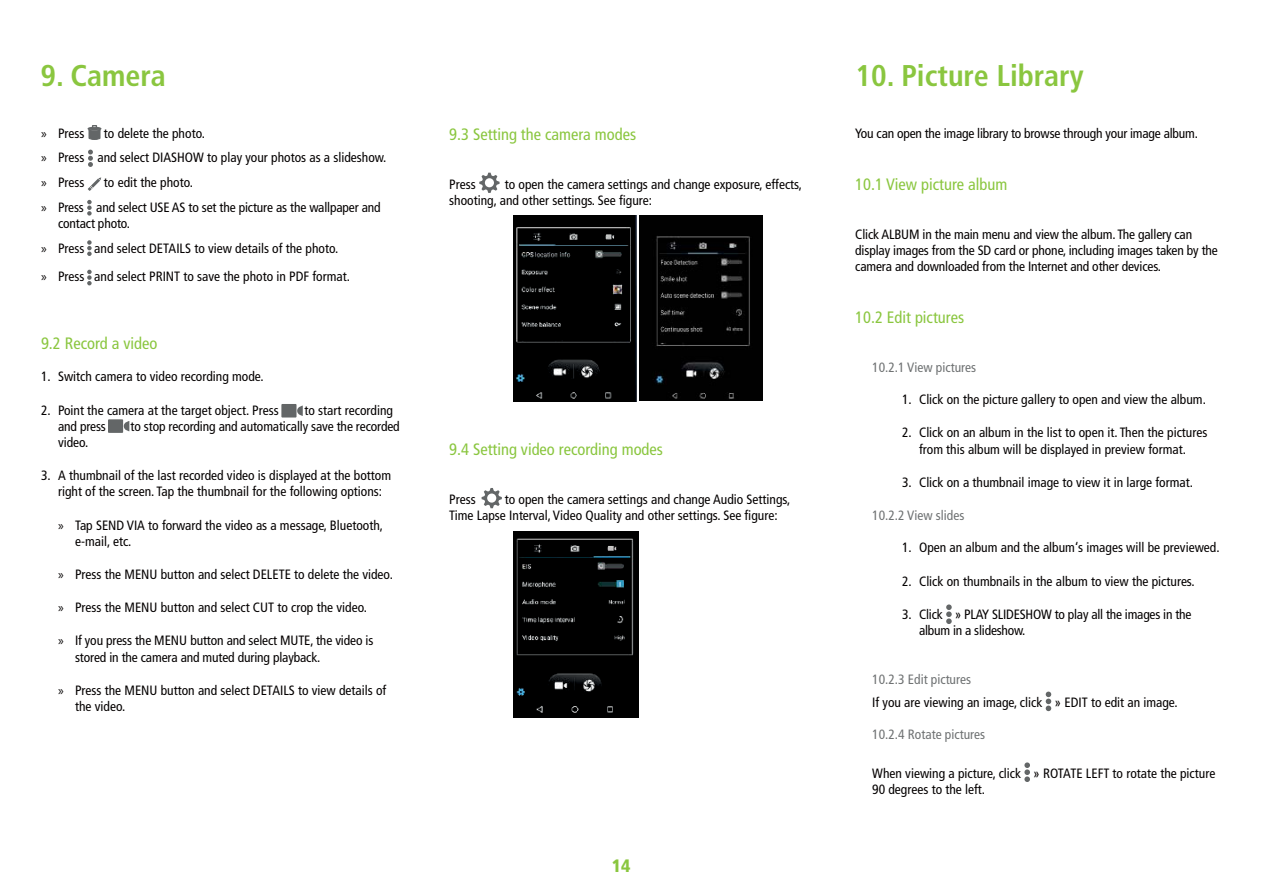
<style>
.page{position:relative;width:1263px;height:893px;background:#fff}
.page>*{position:absolute;margin:0;border:0;box-sizing:border-box;transform-origin:0 0}
.t1{font:700 condensed 30px "Frutiger LT Std";color:#8ac63f}
.t2{font:900 condensed 18px "Frutiger LT Std";color:#8ac63f}
.t3{font:condensed 16.5px "Frutiger LT Std";color:#8ac63f}
.t4{font:condensed 13.5px/16.2px "Frutiger LT Std";color:#040000}
.t5{font:condensed 13.5px "Frutiger LT Std";color:#6f7273}
.s1{font-family:"Myriad Pro";font-stretch:normal}
</style>
<div class="page">
<svg style="left:1046px;top:692px;width:5px;height:19px"></svg>
<svg style="left:1024px;top:762px;width:6px;height:20px"></svg>
<svg style="left:479px;top:173px;width:21px;height:20px"></svg>
<svg style="left:482px;top:488px;width:20px;height:20px"></svg>
<svg style="left:946px;top:604px;width:6px;height:20px"></svg>
<img style="left:513px;top:216px;width:123px;height:185px">
<img style="left:640px;top:216px;width:123px;height:185px">
<img style="left:513px;top:531px;width:125px;height:186px">
<div style="left:281px;top:404px;width:15px;height:13px;background:#636667"></div>
<svg style="left:297px;top:406px;width:6px;height:10px"></svg>
<div style="left:108px;top:419px;width:15px;height:14px;background:#636667"></div>
<svg style="left:124px;top:421px;width:5px;height:10px"></svg>
<svg style="left:88px;top:150px;width:5px;height:17px"></svg>
<svg style="left:87px;top:200px;width:5px;height:16px"></svg>
<svg style="left:87px;top:240px;width:5px;height:16px"></svg>
<svg style="left:87px;top:270px;width:5px;height:15px"></svg>
<svg style="left:88px;top:125px;width:13px;height:15px"></svg>
<svg style="left:88px;top:177px;width:13px;height:14px"></svg>
<h1 class="t1" style="left:40px;top:61px;width:127px">9. Camera</h1>
<h1 class="t1" style="left:856px;top:61px;width:229px">10. Picture Library</h1>
<p class="t4" style="left:41px;top:121px;width:347px;line-height:24.8px;text-indent:63px">to delete the photo.<br><span class="s1">»</span> Press and select DIASHOW to play your photos as a slideshow. <span class="s1">»</span> Press</p>
<p class="t4" style="left:41px;top:126px;width:45px"><span class="s1">»</span> Press</p>
<p class="t4" style="left:41px;top:171px;width:341px;line-height:24.8px;text-indent:63px">to edit the photo.<br><span class="s1">»</span> Press and select USE AS to set the picture as the wallpaper and</p>
<p class="t4" style="left:41px;top:212px;width:299px;line-height:24.8px;text-indent:17px">contact photo.<br><span class="s1">»</span> Press and select DETAILS to view details of the photo.</p>
<p class="t4" style="left:41px;top:269px;width:310px"><span class="s1">»</span> Press and select PRINT to save the photo in PDF format.</p>
<p class="t3" style="left:41px;top:335px;width:118px">9.2 Record a video</p>
<p class="t4" style="left:41px;top:369px;width:224px">1. Switch camera to video recording mode.</p>
<p class="t4" style="left:41px;top:402px;width:239px">2. Point the camera at the target object. Press</p>
<p class="t4" style="left:305px;top:402px;width:90px">to start recording</p>
<p class="t4" style="left:58px;top:419px;width:49px">and press</p>
<p class="t4" style="left:131px;top:419px;width:271px">to stop recording and automatically save the recorded</p>
<p class="t4" style="left:58px;top:435px;width:32px">video.</p>
<p class="t4" style="left:41px;top:468px;width:352px;text-align:center">3. A thumbnail of the last recorded video is displayed at the bottom right of the screen. Tap the thumbnail for the following options:</p>
<p class="t4" style="left:75px;top:517px;width:310px;text-indent:-17px"><span class="s1">»</span> Tap SEND VIA to forward the video as a message, Bluetooth, e-mail, etc.</p>
<p class="t4" style="left:58px;top:567px;width:336px"><span class="s1">»</span> Press the MENU button and select DELETE to delete the video.</p>
<p class="t4" style="left:58px;top:600px;width:310px"><span class="s1">»</span> Press the MENU button and select CUT to crop the video.</p>
<p class="t4" style="left:75px;top:633px;width:300px;text-indent:-17px"><span class="s1">»</span> If you press the MENU button and select MUTE, the video is stored in the camera and muted during playback.</p>
<p class="t4" style="left:75px;top:683px;width:313px;text-indent:-17px"><span class="s1">»</span> Press the MENU button and select DETAILS to view details of the video.</p>
<p class="t3" style="left:449px;top:126px;width:188px">9.3 Setting the camera modes</p>
<p class="t4" style="left:449px;top:176px;width:28px">Press</p>
<p class="t4" style="left:449px;top:176px;width:354px;text-indent:56px">to open the camera settings and change exposure, effects, shooting, and other settings. See figure:</p>
<p class="t3" style="left:449px;top:441px;width:215px">9.4 Setting video recording modes</p>
<p class="t4" style="left:449px;top:491px;width:28px">Press</p>
<p class="t4" style="left:449px;top:491px;width:343px;text-indent:56px">to open the camera settings and change Audio Settings,<br>Time Lapse Interval, Video Quality and other settings. See figure:</p>
<h2 class="t2" style="left:612px;top:857px;width:20px">14</h2>
<p class="t4" style="left:855px;top:126px;width:344px">You can open the image library to browse through your image album.</p>
<p class="t3" style="left:855px;top:176px;width:154px">10.1 View picture album</p>
<p class="t4" style="left:855px;top:226px;width:364px">Click ALBUM in the main menu and view the album. The gallery can display images from the SD card or phone, including images taken by the camera and downloaded from the Internet and other devices.</p>
<p class="t3" style="left:855px;top:309px;width:110px">10.2 Edit pictures</p>
<p class="t5" style="left:872px;top:360px;width:105px">10.2.1 View pictures</p>
<p class="t4" style="left:902px;top:392px;width:305px">1. Click on the picture gallery to open and view the album.</p>
<p class="t4" style="left:902px;top:425px;width:307px;text-align:center">2. Click on an album in the list to open it. Then the pictures from this album will be displayed in preview format.</p>
<p class="t4" style="left:902px;top:475px;width:292px">3. Click on a thumbnail image to view it in large format.</p>
<p class="t5" style="left:872px;top:509px;width:94px">10.2.2 View slides</p>
<p class="t4" style="left:902px;top:540px;width:319px">1. Open an album and the album‘s images will be previewed.</p>
<p class="t4" style="left:902px;top:573px;width:294px">2. Click on thumbnails in the album to view the pictures.</p>
<p class="t4" style="left:919px;top:607px;width:274px;text-indent:-17px">3. Click » PLAY SLIDESHOW to play all the images in the album in a slideshow.</p>
<p class="t5" style="left:872px;top:673px;width:100px">10.2.3 Edit pictures</p>
<p class="t4" style="left:872px;top:695px;width:307px">If you are viewing an image, click » EDIT to edit an image.</p>
<p class="t5" style="left:872px;top:728px;width:114px">10.2.4 Rotate pictures</p>
<p class="t4" style="left:872px;top:765px;width:345px">When viewing a picture, click » ROTATE LEFT to rotate the picture<br>90 degrees to the left.</p>
</div>
